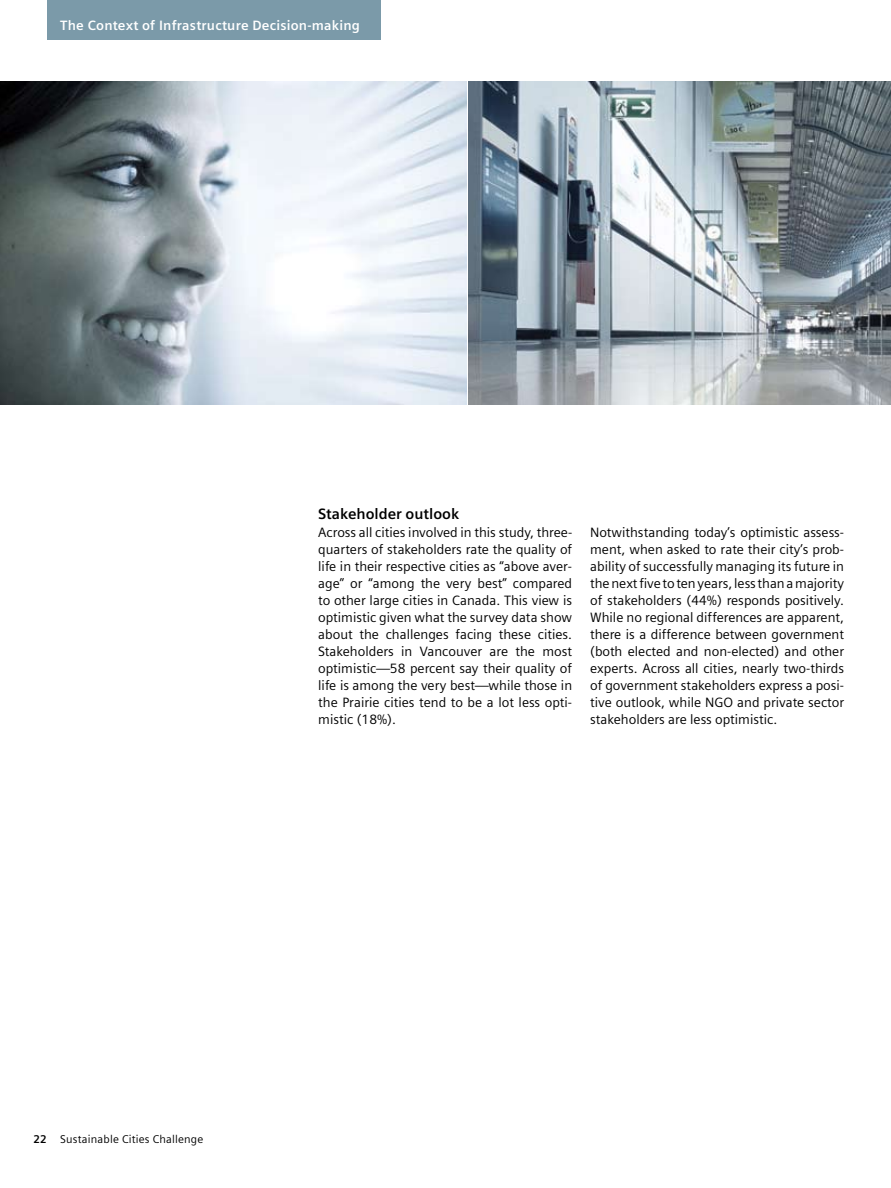
<style>
.page{position:relative;width:891px;height:1188px;background:#fff}
.page>*{position:absolute;margin:0;border:0;box-sizing:border-box;transform-origin:0 0}
.t1{font:700 15px "Siemens Sans OT";color:#000}
.t2{font:13.5px/17px "Siemens Sans OT";color:#000;text-align:justify}
.t3{font:700 13.5px "Siemens Sans OT";letter-spacing:.015em;color:#fff}
.t4{font:11.25px "Siemens Sans OT";letter-spacing:.015em;color:#000}
.s1{font-weight:700}
</style>
<div class="page">
<img style="left:468px;top:81px;width:423px;height:324px">
<div style="left:47px;top:0;width:333px;height:40px;background:#7b9aa9"></div>
<svg style="left:0;top:81px;width:467px;height:324px"></svg>
<p class="t3" style="left:60px;top:18px;width:301px">The Context of Infrastructure Decision-making</p>
<p class="t1" style="left:318px;top:505px;width:142px">Stakeholder outlook</p>
<p class="t2" style="left:318px;top:524px;width:255px">Across all cities involved in this study, three&shy;quarters of stakeholders rate the quality of life in their respective cities as “above aver&shy;age” or “among the very best” compared to other large cities in Canada. This view is optimistic given what the survey data show about the challenges facing these cities.<br>Stakeholders in Vancouver are the most optimistic—58 percent say their quality of life is among the very best—while those in the Prairie cities tend to be a lot less opti&shy;mistic (18%).</p>
<p class="t2" style="left:590px;top:524px;width:255px">Notwithstanding today’s optimistic assess&shy;ment, when asked to rate their city’s prob&shy;ability of successfully managing its future in the next five to ten years, less than a majority of stakeholders (44%) responds positively.<br>While no regional differences are apparent, there is a difference between government (both elected and non-elected) and other experts. Across all cities, nearly two-thirds of government stakeholders express a posi&shy;tive outlook, while NGO and private sector stakeholders are less optimistic.</p>
<p class="t4" style="left:34px;top:1133px;width:171px"><span class="s1">22</span> Sustainable Cities Challenge</p>
</div>
